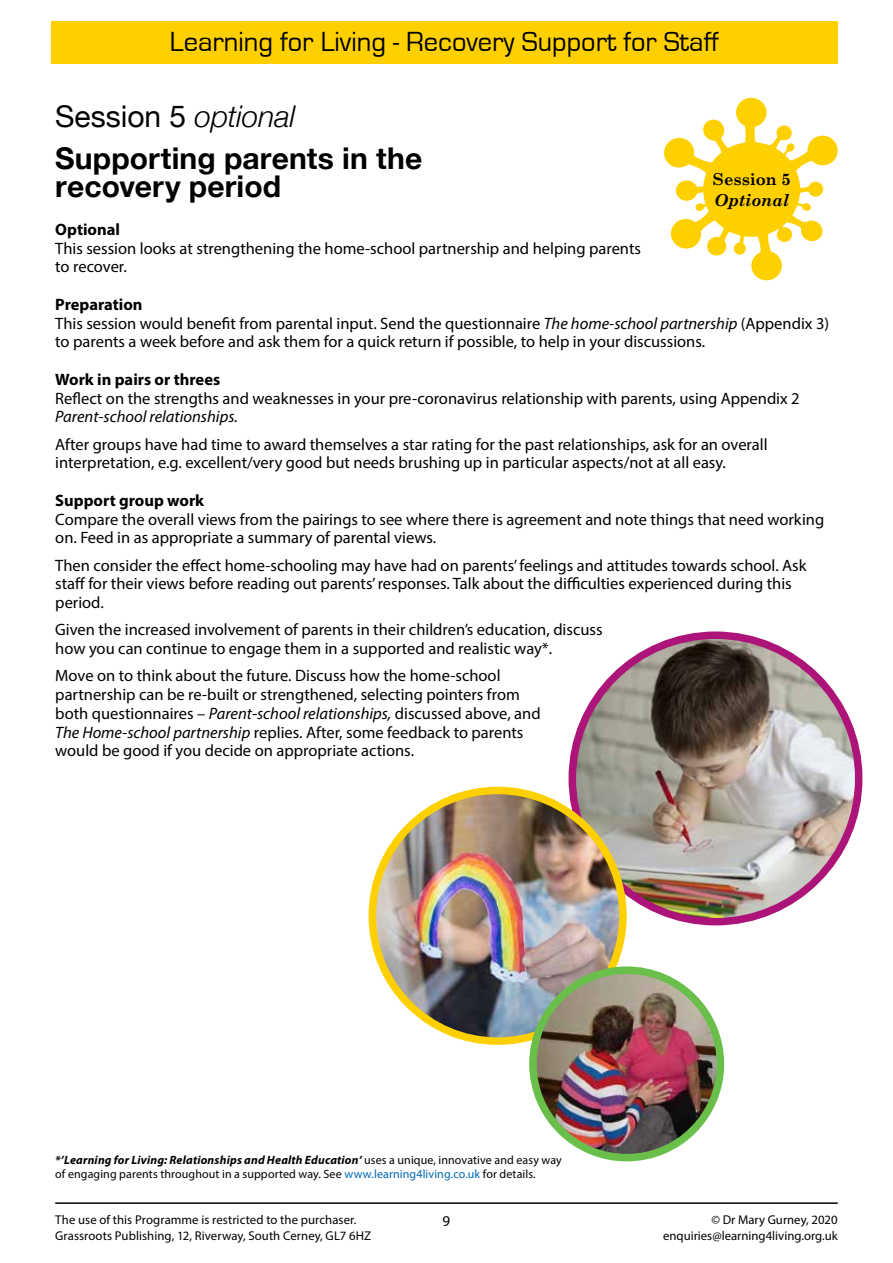
<style>
.page{position:relative;width:893px;height:1263px;background:#fff}
.page>*{position:absolute;margin:0;border:0;box-sizing:border-box;transform-origin:0 0}
.t1{font:700 30px/41.5px "Helvetica Neue";letter-spacing:.005em;color:#000}
.t2{font:28.5px "Eurostile";color:#000}
.t3{font:16.5px/18.8px "Myriad Pro";color:#000}
.t4{font:700 16.5px "Myriad Pro";color:#000}
.t5{font:italic 16.5px "Myriad Pro";color:#000}
.t6{font:700 16.5px "Century Schoolbook";letter-spacing:-.005em;color:#000}
.t7{font:italic 700 16.5px "Century Schoolbook";letter-spacing:-.01em;color:#000}
.t8{font:15px "Myriad Pro";color:#000}
.t9{font:12.75px/15.3px "Myriad Pro";letter-spacing:.005em;color:#000}
.t10{font:12px/14.4px "Myriad Pro";letter-spacing:.01em;color:#000}
.s1{font-weight:400}
.s2{font-weight:300;font-style:italic}
.s3{font-weight:700}
.s4{font-style:italic}
.s5{font-weight:700;font-style:italic}
.s6{color:#0068b2}
</style>
<div class="page">
<hr style="left:55px;top:1202px;width:783px;height:2px;background:#000">
<div style="left:51px;top:21px;width:787px;height:43px;background:#ffd000"></div>
<svg style="left:664px;top:98px;width:174px;height:183px"></svg>
<img style="left:572px;top:635px;width:287px;height:287px;border-radius:143px">
<div style="left:569px;top:631px;width:293px;height:294px;border:8px solid #ad1479;border-radius:50%"></div>
<img style="left:372px;top:790px;width:251px;height:251px;border-radius:125px">
<div style="left:369px;top:787px;width:258px;height:258px;border:8px solid #ffd000;border-radius:50%"></div>
<img style="left:533px;top:970px;width:187px;height:188px;border-radius:94px">
<div style="left:529px;top:966px;width:195px;height:195px;border:8px solid #6abf4b;border-radius:50%"></div>
<h2 class="t2" style="left:170px;top:26px;width:550px">Learning for Living - Recovery Support for Staff</h2>
<h1 class="t1" style="left:55px;top:96px;width:368px"><span class="s1">Session 5</span> <span class="s2">optional<br></span>Supporting parents in the</h1>
<h1 class="t1" style="left:55px;top:167px;width:227px">recovery period</h1>
<p class="t4" style="left:55px;top:219px;width:66px">Optional</p>
<p class="t3" style="left:55px;top:238px;width:587px">This session looks at strengthening the home-school partnership and helping parents to recover.</p>
<p class="t3" style="left:55px;top:295px;width:775px"><span class="s3">Preparation<br></span>This session would benefit from parental input. Send the questionnaire <span class="s4">The home-school partnership</span> (Appendix 3) to parents a week before and ask them for a quick return if possible, to help in your discussions.</p>
<p class="t4" style="left:55px;top:369px;width:166px">Work in pairs or threes</p>
<p class="t3" style="left:55px;top:388px;width:746px">Reflect on the strengths and weaknesses in your pre-coronavirus relationship with parents, using Appendix 2</p>
<p class="t5" style="left:55px;top:407px;width:184px">Parent-school relationships.</p>
<p class="t3" style="left:55px;top:434px;width:714px">After groups have had time to award themselves a star rating for the past relationships, ask for an overall interpretation, e.g. excellent/very good but needs brushing up in particular aspects/not at all easy.</p>
<p class="t4" style="left:55px;top:490px;width:150px">Support group work</p>
<p class="t3" style="left:55px;top:509px;width:770px">Compare the overall views from the pairings to see where there is agreement and note things that need working on. Feed in as appropriate a summary of parental views.</p>
<p class="t3" style="left:55px;top:555px;width:753px">Then consider the effect home-schooling may have had on parents’ feelings and attitudes towards school. Ask staff for their views before reading out parents’ responses. Talk about the difficulties experienced during this period.</p>
<p class="t3" style="left:55px;top:620px;width:549px">Given the increased involvement of parents in their children’s education, discuss how you can continue to engage them in a supported and realistic way*.</p>
<p class="t3" style="left:55px;top:666px;width:487px">Move on to think about the future. Discuss how the home-school partnership can be re-built or strengthened, selecting pointers from both questionnaires – <span class="s4">Parent-school relationships,</span> discussed above, and <span class="s4">The Home-school partnership</span> replies. After, some feedback to parents would be good if you decide on appropriate actions.</p>
<p class="t6" style="left:713px;top:169px;width:79px">Session 5</p>
<p class="t7" style="left:715px;top:190px;width:76px">Optional</p>
<p class="t10" style="left:55px;top:1152px;width:508px"><span class="s5">*’Learning for Living: Relationships and Health Education’</span> uses a unique, innovative and easy way of engaging parents throughout in a supported way. See <span class="s6">www.learning4living.co.uk</span> for details.</p>
<p class="t9" style="left:55px;top:1212px;width:317px">The use of this Programme is restricted to the purchaser.<br>Grassroots Publishing, 12, Riverway, South Cerney, GL7 6HZ</p>
<p class="t9" style="left:663px;top:1212px;width:176px;text-align:right">© Dr Mary Gurney, 2020 enquiries@learning4living.org.uk</p>
<p class="t8" style="left:443px;top:1212px;width:9px">9</p>
</div>
